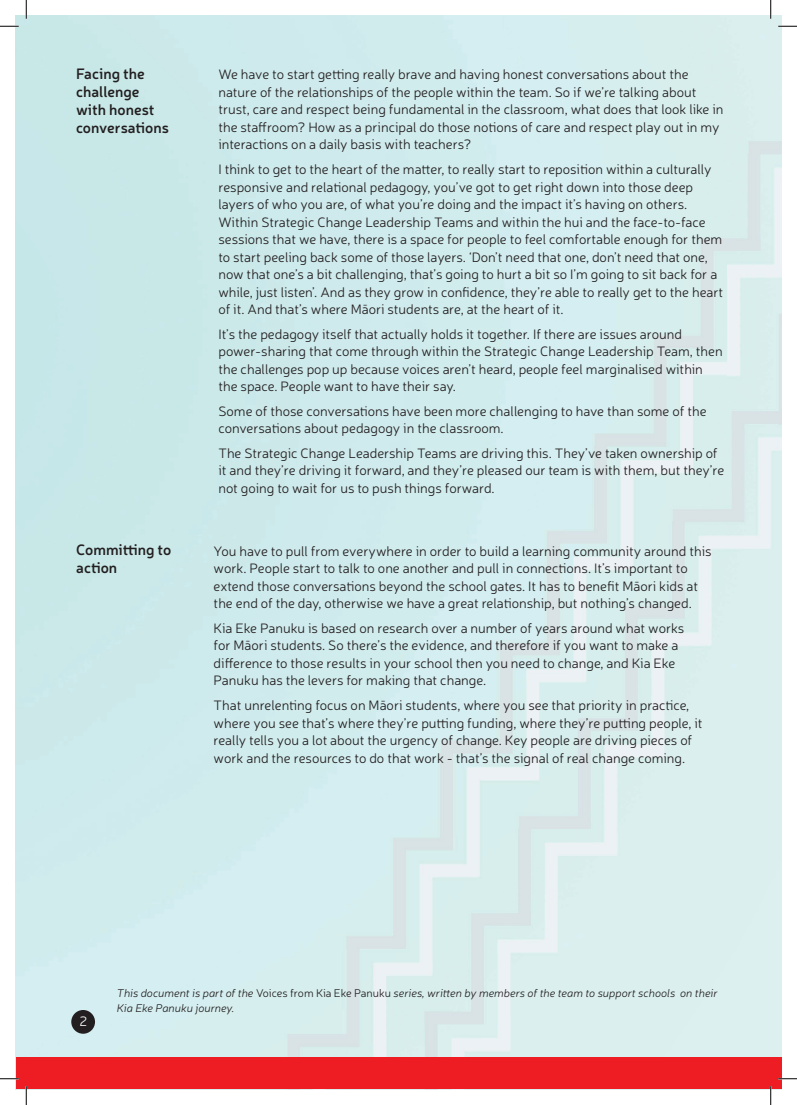
<style>
.page{position:relative;width:797px;height:1105px;background:#fff}
.page>*{position:absolute;margin:0;border:0;box-sizing:border-box;transform-origin:0 0}
.t1{font:600 15px/18px "Neris";color:#231f20}
.t2{font:300 13.75px/17.5px "Neris";color:#231f20}
.t3{font:300 13.75px "Neris";color:#fff}
.t4{font:italic 300 11.25px/15px "Neris";color:#231f20}
.s1{font-style:normal}
</style>
<div class="page">
<div style="left:16px;top:1057px;width:765px;height:32px;background:#ee1d23"></div>
<div style="left:71px;top:1010px;width:24px;height:24px;background:#231f20;border-radius:50%"></div>
<svg style="left:0;top:25px;width:19px;height:2px"></svg>
<svg style="left:778px;top:25px;width:19px;height:2px"></svg>
<svg style="left:0;top:1078px;width:19px;height:1px"></svg>
<svg style="left:778px;top:1078px;width:19px;height:1px"></svg>
<svg style="left:25px;top:0;width:2px;height:19px"></svg>
<svg style="left:25px;top:1086px;width:2px;height:19px"></svg>
<svg style="left:770px;top:0;width:1px;height:19px"></svg>
<svg style="left:770px;top:1086px;width:1px;height:19px"></svg>
<p class="t1" style="left:76px;top:64px;width:94px">Facing the challenge with honest conversations</p>
<p class="t1" style="left:76px;top:540px;width:97px">Committing to action</p>
<p class="t2" style="left:218px;top:65px;width:506px">We have to start getting really brave and having honest conversations about the nature of the relationships of the people within the team. So if we’re talking about trust, care and respect being fundamental in the classroom, what does that look like in the staffroom? How as a principal do those notions of care and respect play out in my interactions on a daily basis with teachers?</p>
<p class="t2" style="left:218px;top:160px;width:506px">I think to get to the heart of the matter, to really start to reposition within a culturally responsive and relational pedagogy, you’ve got to get right down into those deep layers of who you are, of what you’re doing and the impact it’s having on others.<br>Within Strategic Change Leadership Teams and within the hui and the face-to-face sessions that we have, there is a space for people to feel comfortable enough for them to start peeling back some of those layers. ‘Don’t need that one, don’t need that one, now that one’s a bit challenging, that’s going to hurt a bit so I’m going to sit back for a while, just listen’. And as they grow in confidence, they’re able to really get to the heart of it. And that’s where Māori students are, at the heart of it.</p>
<p class="t2" style="left:218px;top:325px;width:505px">It’s the pedagogy itself that actually holds it together. If there are issues around power-sharing that come through within the Strategic Change Leadership Team, then the challenges pop up because voices aren’t heard, people feel marginalised within the space. People want to have their say.</p>
<p class="t2" style="left:218px;top:402px;width:489px">Some of those conversations have been more challenging to have than some of the conversations about pedagogy in the classroom.</p>
<p class="t2" style="left:218px;top:444px;width:507px">The Strategic Change Leadership Teams are driving this. They’ve taken ownership of it and they’re driving it forward, and they’re pleased our team is with them, but they’re not going to wait for us to push things forward.</p>
<p class="t2" style="left:214px;top:542px;width:499px">You have to pull from everywhere in order to build a learning community around this work. People start to talk to one another and pull in connections. It’s important to extend those conversations beyond the school gates. It has to benefit Māori kids at the end of the day, otherwise we have a great relationship, but nothing’s changed.</p>
<p class="t2" style="left:214px;top:619px;width:472px">Kia Eke Panuku is based on research over a number of years around what works for Māori students. So there’s the evidence, and therefore if you want to make a difference to those results in your school then you need to change, and Kia Eke Panuku has the levers for making that change.</p>
<p class="t2" style="left:214px;top:696px;width:490px">That unrelenting focus on Māori students, where you see that priority in practice, where you see that’s where they’re putting funding, where they’re putting people, it really tells you a lot about the urgency of change. Key people are driving pieces of work and the resources to do that work - that’s the signal of real change coming.</p>
<p class="t3" style="left:80px;top:1012px;width:9px">2</p>
<p class="t4" style="left:117px;top:985px;width:602px">This document is part of the <span class="s1">Voices from Kia Eke Panuku</span> series, written by members of the team to support schools on their<br>Kia Eke Panuku journey.</p>
</div>
